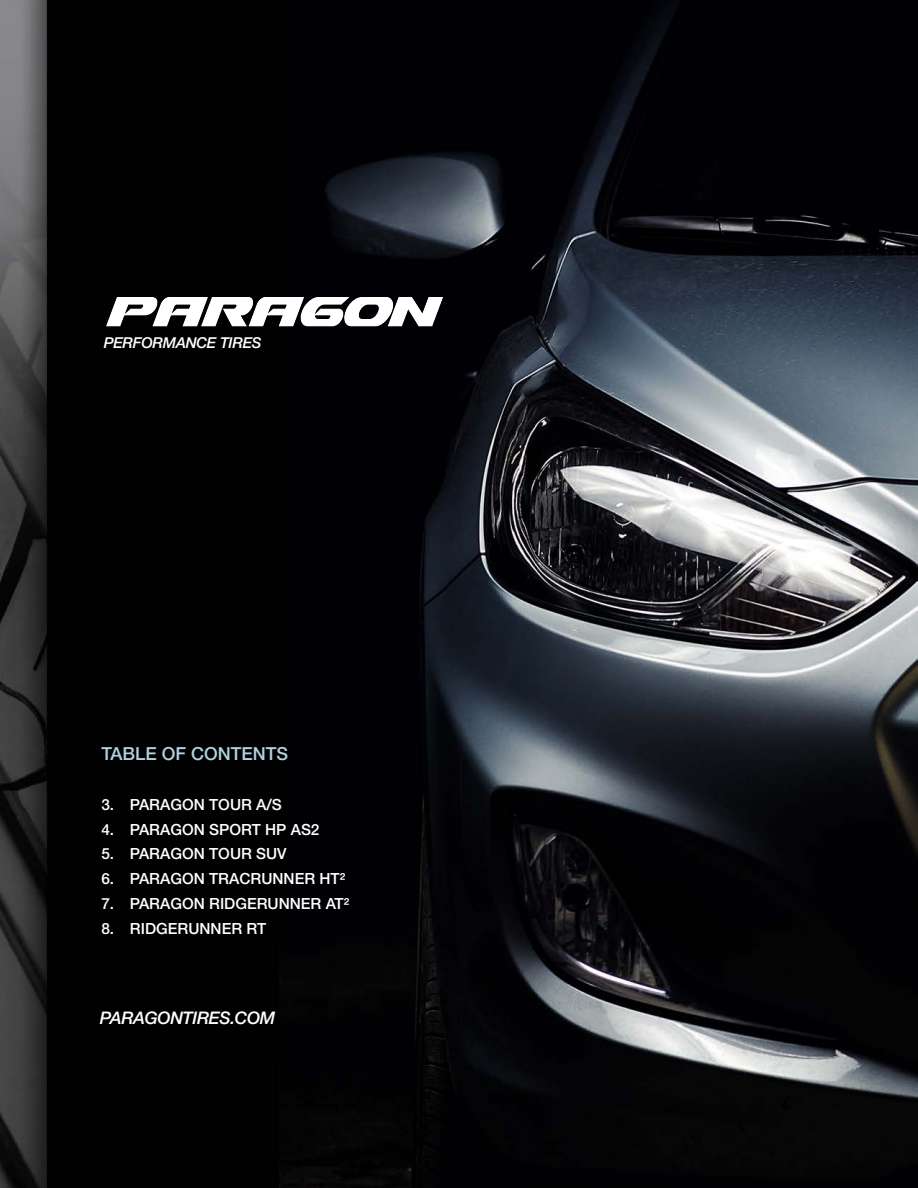
<style>
.page{position:relative;width:918px;height:1188px;background:#fff}
.page>*{position:absolute;margin:0;border:0;box-sizing:border-box;transform-origin:0 0}
.t1{font:500 18px "Helvetica Neue LT Std";color:#b1d1e1}
.t2{font:italic 500 17.4px "Helvetica Neue LT Std";letter-spacing:-.02em;color:#fff}
.t3{font:500 15.45px "Helvetica Neue LT Std";color:#fff}
.t4{font:italic 500 15px "Helvetica Neue LT Std";letter-spacing:-.02em;color:#fff}
</style>
<div class="page">
<img style="left:45px;top:0;width:873px;height:1188px">
<img style="left:0;top:0;width:45px;height:1188px">
<svg style="left:105px;top:296px;width:339px;height:31px"></svg>
<p class="t4" style="left:104px;top:334px;width:159px">PERFORMANCE TIRES</p>
<p class="t1" style="left:101px;top:743px;width:188px">TABLE OF CONTENTS</p>
<p class="t3" style="left:101px;top:795px;width:182px">3. PARAGON TOUR A/S</p>
<p class="t3" style="left:101px;top:820px;width:220px">4. PARAGON SPORT HP AS2</p>
<p class="t3" style="left:101px;top:845px;width:187px">5. PARAGON TOUR SUV</p>
<p class="t3" style="left:101px;top:869px;width:245px">6. PARAGON TRACRUNNER HT²</p>
<p class="t3" style="left:101px;top:894px;width:249px">7. PARAGON RIDGERUNNER AT²</p>
<p class="t3" style="left:101px;top:919px;width:166px">8. RIDGERUNNER RT</p>
<p class="t2" style="left:100px;top:1008px;width:177px">PARAGONTIRES.COM</p>
</div>
